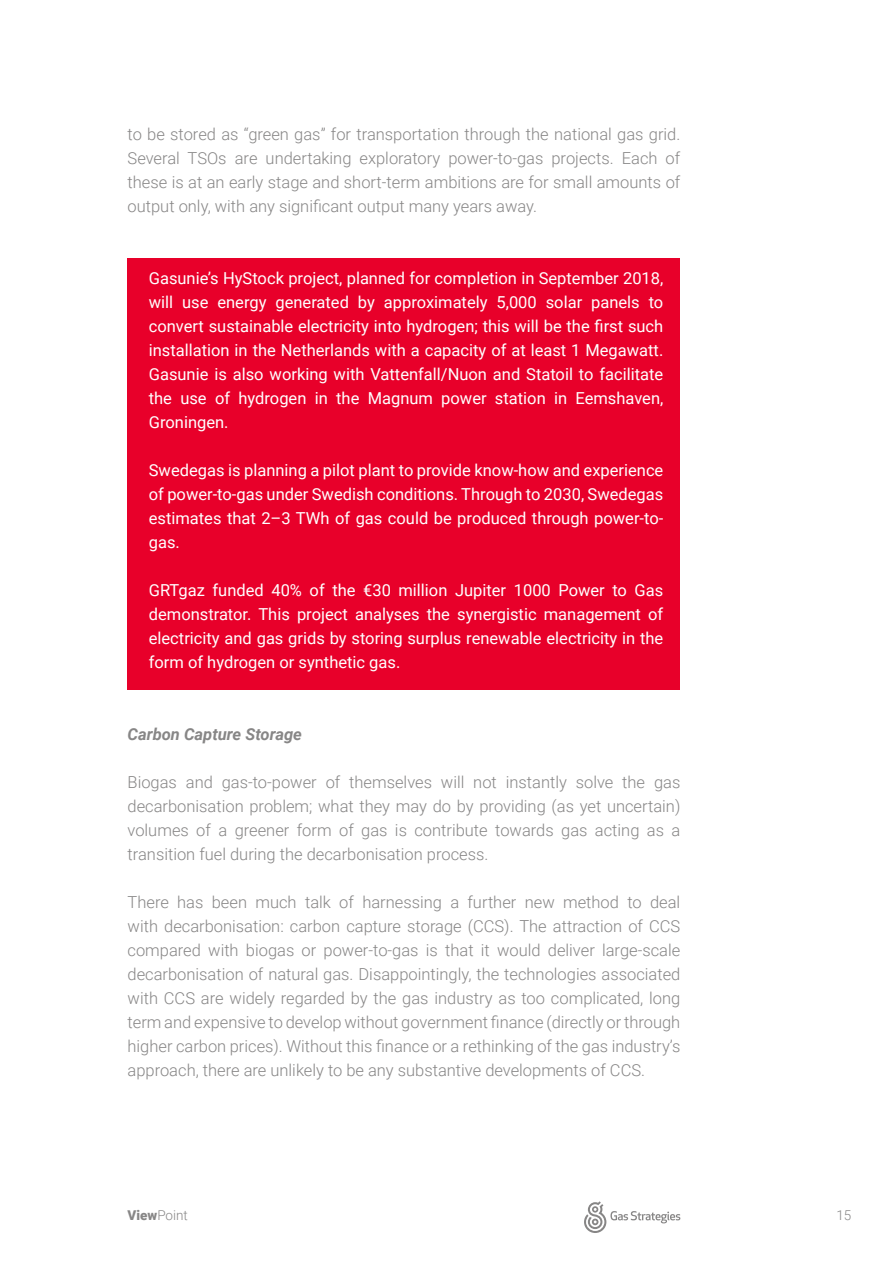
<style>
.page{position:relative;width:893px;height:1263px;background:#fff}
.page>*{position:absolute;margin:0;border:0;box-sizing:border-box;transform-origin:0 0}
.t1{font:300 16.5px/24px "Roboto";color:#878686;text-align:justify}
.t2{font:16.5px/24px "Roboto";color:#fff;text-align:justify}
.t3{font:italic 700 16.5px "Roboto";color:#878686}
.t4{font:300 13.5px "Roboto";color:#878686}
.s1{font-weight:900}
</style>
<div class="page">
<div style="left:128px;top:258px;width:552px;height:431px;background:#e8002a"></div>
<svg style="left:584px;top:1201px;width:96px;height:32px"></svg>
<p class="t1" style="left:128px;top:121px;width:554px">to be stored as “green gas” for transportation through the national gas grid.<br>Several TSOs are undertaking exploratory power-to-gas projects. Each of these is at an early stage and short-term ambitions are for small amounts of output only, with any significant output many years away.</p>
<p class="t2" style="left:149px;top:265px;width:516px">Gasunie’s HyStock project, planned for completion in September 2018, will use energy generated by approximately 5,000 solar panels to convert sustainable electricity into hydrogen; this will be the first such installation in the Netherlands with a capacity of at least 1 Megawatt.<br>Gasunie is also working with Vattenfall/Nuon and Statoil to facilitate the use of hydrogen in the Magnum power station in Eemshaven, Groningen.</p>
<p class="t2" style="left:149px;top:458px;width:516px">Swedegas is planning a pilot plant to provide know-how and experience of power-to-gas under Swedish conditions. Through to 2030, Swedegas estimates that 2–3 TWh of gas could be produced through power-to&shy;gas.</p>
<p class="t2" style="left:149px;top:578px;width:516px">GRTgaz funded 40% of the €30 million Jupiter 1000 Power to Gas demonstrator. This project analyses the synergistic management of electricity and gas grids by storing surplus renewable electricity in the form of hydrogen or synthetic gas.</p>
<p class="t3" style="left:128px;top:723px;width:176px">Carbon Capture Storage</p>
<p class="t1" style="left:128px;top:770px;width:554px">Biogas and gas-to-power of themselves will not instantly solve the gas decarbonisation problem; what they may do by providing (as yet uncertain) volumes of a greener form of gas is contribute towards gas acting as a transition fuel during the decarbonisation process.</p>
<p class="t1" style="left:128px;top:890px;width:554px">There has been much talk of harnessing a further new method to deal with decarbonisation: carbon capture storage (CCS). The attraction of CCS compared with biogas or power-to-gas is that it would deliver large-scale decarbonisation of natural gas. Disappointingly, the technologies associated with CCS are widely regarded by the gas industry as too complicated, long term and expensive to develop without government finance (directly or through higher carbon prices). Without this finance or a rethinking of the gas industry’s approach, there are unlikely to be any substantive developments of CCS.</p>
<p class="t4" style="left:128px;top:1206px;width:62px"><span class="s1">View</span>Point</p>
<p class="t4" style="left:836px;top:1206px;width:16px">15</p>
</div>
